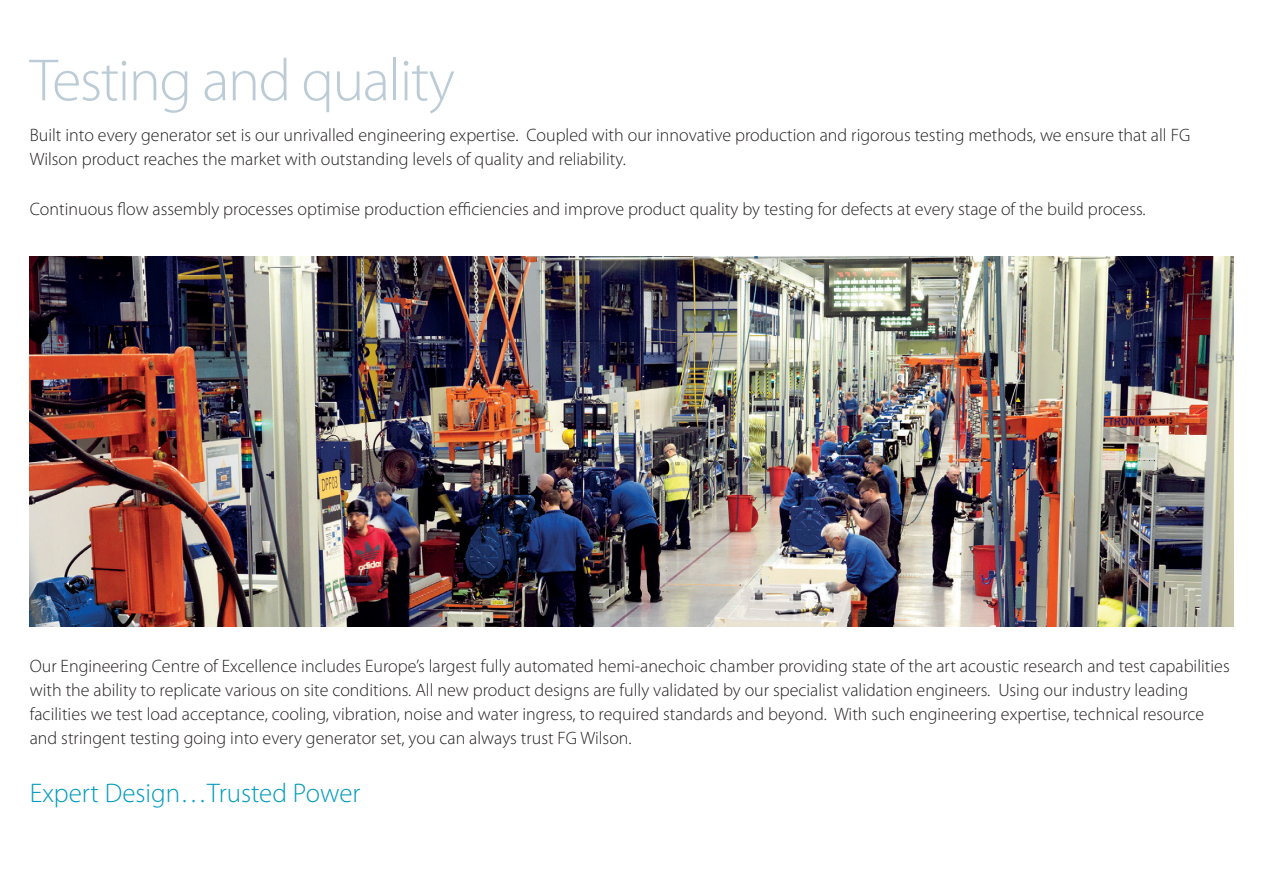
<style>
.page{position:relative;width:1263px;height:893px;background:#fff}
.page>*{position:absolute;margin:0;border:0;box-sizing:border-box;transform-origin:0 0}
.t1{font:300 60px "Myriad Pro";letter-spacing:-.025em;color:#bcccd6}
.t2{font:300 27px "Myriad Pro";color:#009bbd}
.t3{font:300 18px/24px "Myriad Pro";color:#231f20}
</style>
<div class="page">
<img style="left:30px;top:257px;width:1203px;height:370px">
<h1 class="t1" style="left:30px;top:44px;width:427px">Testing and quality</h1>
<p class="t3" style="left:30px;top:123px;width:1162px">Built into every generator set is our unrivalled engineering expertise. Coupled with our innovative production and rigorous testing methods, we ensure that all FG<br>Wilson product reaches the market with outstanding levels of quality and reliability.</p>
<p class="t3" style="left:30px;top:197px;width:1117px">Continuous flow assembly processes optimise production efficiencies and improve product quality by testing for defects at every stage of the build process.</p>
<p class="t3" style="left:30px;top:654px;width:1201px">Our Engineering Centre of Excellence includes Europe’s largest fully automated hemi-anechoic chamber providing state of the art acoustic research and test capabilities with the ability to replicate various on site conditions. All new product designs are fully validated by our specialist validation engineers. Using our industry leading facilities we test load acceptance, cooling, vibration, noise and water ingress, to required standards and beyond. With such engineering expertise, technical resource and stringent testing going into every generator set, you can always trust FG Wilson.</p>
<h2 class="t2" style="left:30px;top:777px;width:332px">Expert Design…Trusted Power</h2>
</div>
